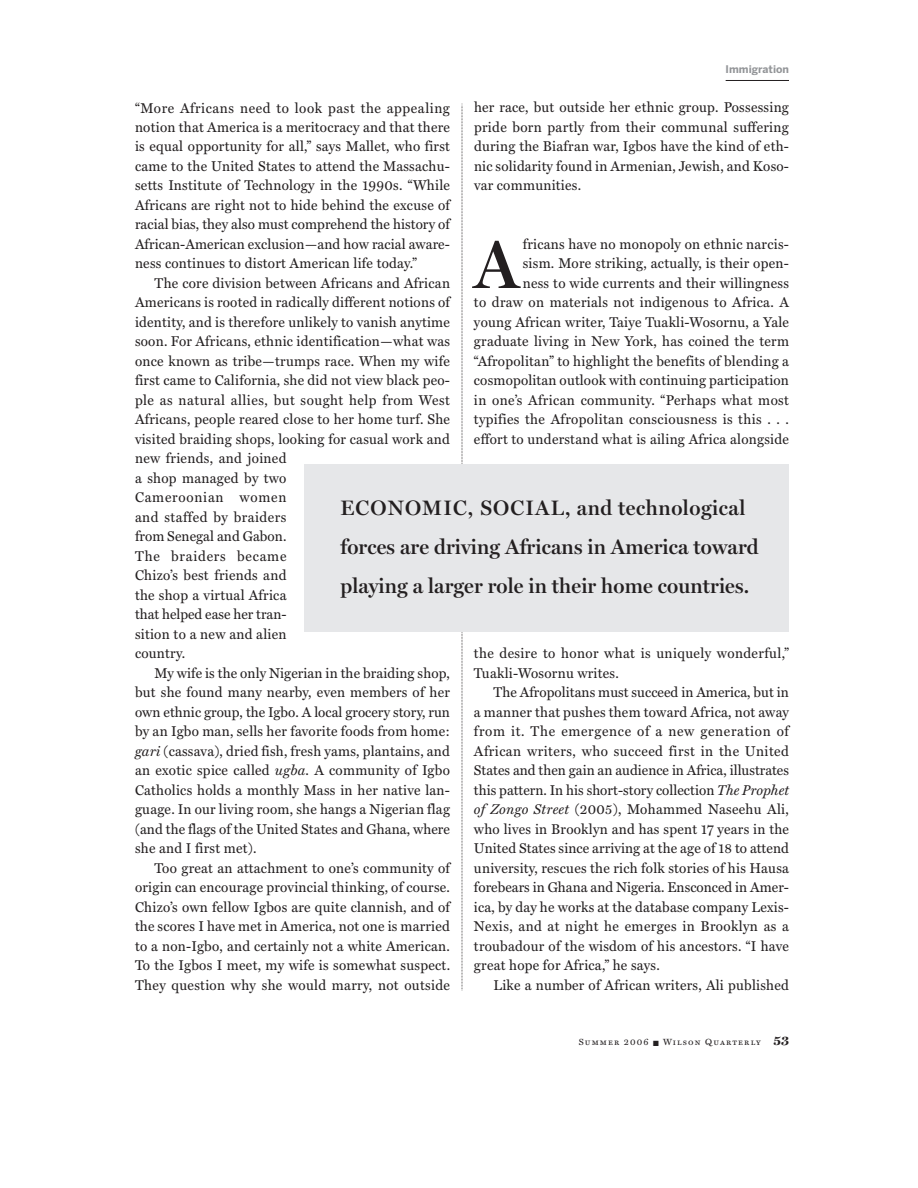
<style>
.page{position:relative;width:918px;height:1188px;background:#fff}
.page>*{position:absolute;margin:0;border:0;box-sizing:border-box;transform-origin:0 0}
.t1{font:600 68.1px "Miller Display";color:#231f20;scale:.96 1}
.t2{font:600 21px/39px "Miller Display";letter-spacing:.005em;color:#231f20}
.t3{font:14.25px/19.5px "Miller Text";letter-spacing:.02em;color:#231f20;text-align:justify;scale:.96 1}
.t4{font:700 10.5px "Benton Sans";color:#939598}
.t5{font:9px "Miller Text Roman SC";letter-spacing:.125em;color:#231f20}
.s1{font-style:italic}
.s2{font-family:"Miller Text";font-weight:700;font-size:13.5px}
</style>
<div class="page">
<hr style="left:726px;top:80px;width:63px;height:1px;background:#231f20">
<svg style="left:462px;top:104px;width:1px;height:887px"></svg>
<div style="left:304px;top:465px;width:485px;height:167px;background:#e6e7e9"></div>
<p class="t4" style="left:726px;top:65px;width:65px">Immigration</p>
<p class="t3" style="left:135px;top:99px;width:330px">“More Africans need to look past the appealing notion that America is a meritocracy and that there is equal opportunity for all,” says Mallet, who first came to the United States to attend the Massachu&shy;setts Institute of Technology in the 1990s. “While Africans are right not to hide behind the excuse of racial bias, they also must comprehend the history of African-American exclusion—and how racial aware&shy;ness continues to distort American life today.”</p>
<p class="t3" style="left:135px;top:274px;width:330px;text-align:left;text-indent:19px">The core division between Africans and African Americans is rooted in radically different notions of identity, and is therefore unlikely to vanish anytime soon. For Africans, ethnic identification—what was once known as tribe—trumps race. When my wife first came to California, she did not view black peo&shy;ple as natural allies, but sought help from West Africans, people reared close to her home turf. She visited braiding shops, looking for casual work and new friends, and joined<br>a shop managed by two<br>Cameroonian women<br>and staffed by braiders<br>from Senegal and Gabon.<br>The braiders became<br>Chizo’s best friends and<br>the shop a virtual Africa<br>that helped ease her tran-<br>sition to a new and alien<br>country.</p>
<p class="t3" style="left:135px;top:664px;width:330px;text-indent:19px">My wife is the only Nigerian in the braiding shop, but she found many nearby, even members of her own ethnic group, the Igbo. A local grocery story, run by an Igbo man, sells her favorite foods from home: <span class="s1">gari</span> (cassava), dried fish, fresh yams, plantains, and an exotic spice called <span class="s1">ugba</span>. A community of Igbo Catholics holds a monthly Mass in her native lan&shy;guage. In our living room, she hangs a Nigerian flag (and the flags of the United States and Ghana, where she and I first met).</p>
<p class="t3" style="left:135px;top:859px;width:330px;text-indent:19px">Too great an attachment to one’s community of origin can encourage provincial thinking, of course.<br>Chizo’s own fellow Igbos are quite clannish, and of the scores I have met in America, not one is married to a non-Igbo, and certainly not a white American.<br>To the Igbos I meet, my wife is somewhat suspect.<br>They question why she would marry, not outside</p>
<p class="t3" style="left:474px;top:99px;width:330px">her race, but outside her ethnic group. Possessing pride born partly from their communal suffering during the Biafran war, Igbos have the kind of eth&shy;nic solidarity found in Armenian, Jewish, and Koso&shy;var communities.</p>
<p class="t3" style="left:474px;top:235px;width:330px;text-align:right">fricans have no monopoly on ethnic narcis-<br>sism. More striking, actually, is their open-<br>ness to wide currents and their willingness<br>to draw on materials not indigenous to Africa. A young African writer, Taiye Tuakli-Wosornu, a Yale graduate living in New York, has coined the term “Afropolitan” to highlight the benefits of blending a cosmopolitan outlook with continuing participation in one’s African community. “Perhaps what most typifies the Afropolitan consciousness is this . . . effort to understand what is ailing Africa alongside</p>
<h1 class="t1" style="left:474px;top:237px;width:48px">A</h1>
<h2 class="t2" style="left:340px;top:490px;width:420px">ECONOMIC, SOCIAL, and technological forces are driving Africans in America toward playing a larger role in their home countries.</h2>
<p class="t3" style="left:474px;top:645px;width:330px">the desire to honor what is uniquely wonderful,”<br>Tuakli-Wosornu writes.</p>
<p class="t3" style="left:474px;top:684px;width:330px;text-indent:19px">The Afropolitans must succeed in America, but in a manner that pushes them toward Africa, not away from it. The emergence of a new generation of African writers, who succeed first in the United States and then gain an audience in Africa, illustrates this pattern. In his short-story collection <span class="s1">The Prophet of Zongo Street</span> (2005), Mohammed Naseehu Ali, who lives in Brooklyn and has spent 17 years in the United States since arriving at the age of 18 to attend university, rescues the rich folk stories of his Hausa forebears in Ghana and Nigeria. Ensconced in Amer&shy;ica, by day he works at the database company Lexis-Nexis, and at night he emerges in Brooklyn as a troubadour of the wisdom of his ancestors. “I have great hope for Africa,” he says.</p>
<p class="t3" style="left:493px;top:976px;width:309px">Like a number of African writers, Ali published</p>
<p class="t5" style="left:579px;top:1037px;width:212px">Summer 2006 ■ Wilson Quarterly <span class="s2">53</span></p>
</div>
